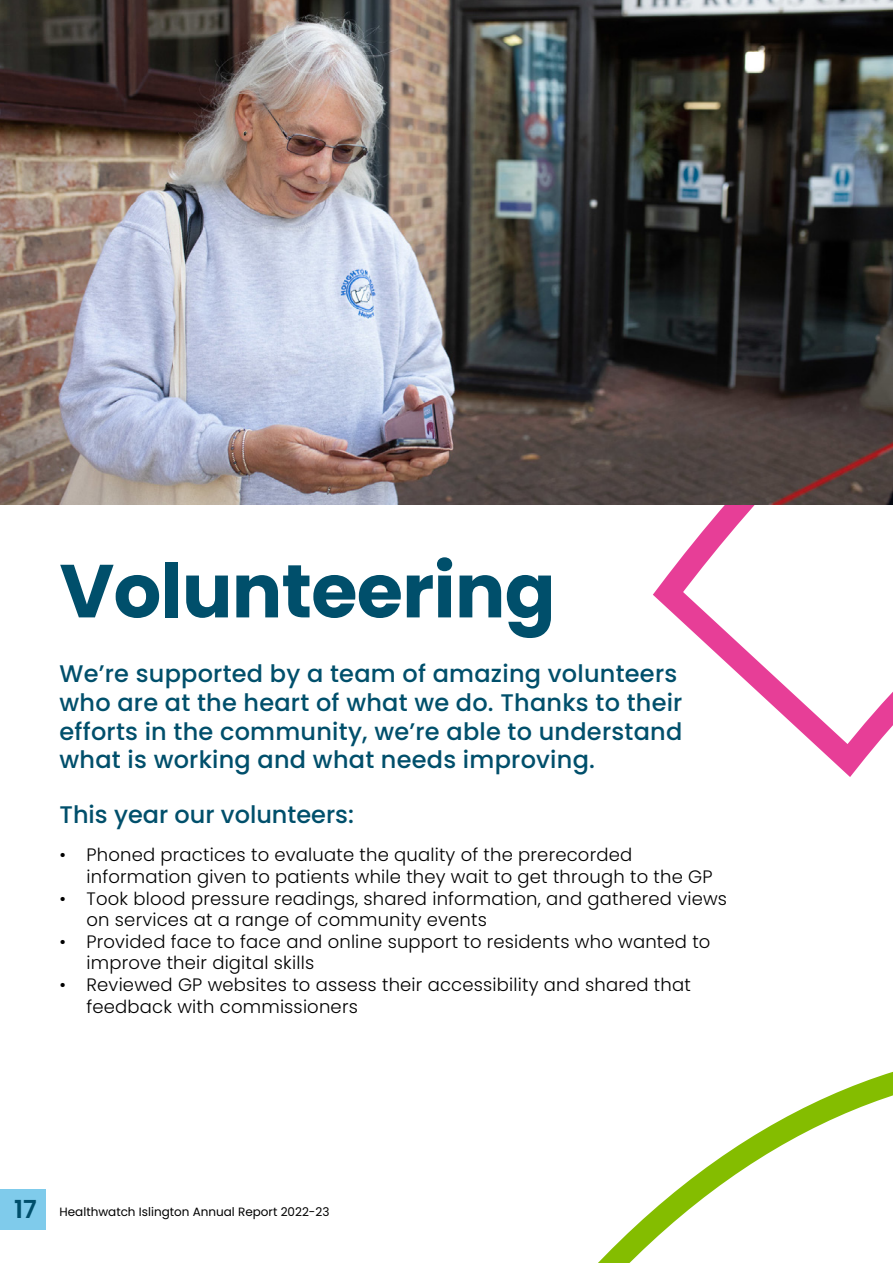
<style>
.page{position:relative;width:893px;height:1263px;background:#fff}
.page>*{position:absolute;margin:0;border:0;box-sizing:border-box;transform-origin:0 0}
.t1{font:700 75px "Poppins";letter-spacing:-.01em;color:#004f6b}
.t2{font:500 24px/28.8px "Poppins";letter-spacing:.01em;color:#004f6b}
.t3{font:300 18px/21.6px "Poppins";letter-spacing:.01em;color:#000}
.t4{font:12px "Poppins";color:#000}
.s1{font-weight:600;font-size:24.9px;color:#004f6b}
</style>
<div class="page">
<div style="left:0;top:1189px;width:45px;height:40px;background:#7fcbeb"></div>
<svg style="left:653px;top:505px;width:240px;height:272px"></svg>
<svg style="left:598px;top:1071px;width:295px;height:192px"></svg>
<img style="left:0;top:0;width:893px;height:505px">
<h1 class="t1" style="left:60px;top:548px;width:498px">Volunteering</h1>
<h2 class="t2" style="left:60px;top:659px;width:624px">We’re supported by a team of amazing volunteers who are at the heart of what we do. Thanks to their efforts in the community, we’re able to understand what is working and what needs improving.</h2>
<h2 class="t2" style="left:60px;top:800px;width:296px">This year our volunteers:</h2>
<p class="t3" style="left:87px;top:844px;width:628px;text-indent:-27px">• Phoned practices to evaluate the quality of the prerecorded information given to patients while they wait to get through to the GP</p>
<p class="t3" style="left:87px;top:887px;width:642px;text-indent:-27px">• Took blood pressure readings, shared information, and gathered views on services at a range of community events</p>
<p class="t3" style="left:87px;top:931px;width:625px;text-indent:-27px">• Provided face to face and online support to residents who wanted to improve their digital skills</p>
<p class="t3" style="left:87px;top:974px;width:606px;text-indent:-27px">• Reviewed GP websites to assess their accessibility and shared that feedback with commissioners</p>
<p class="t4" style="left:14px;top:1205px;width:317px"><span class="s1">17</span> Healthwatch Islington Annual Report 2022-23</p>
</div>
